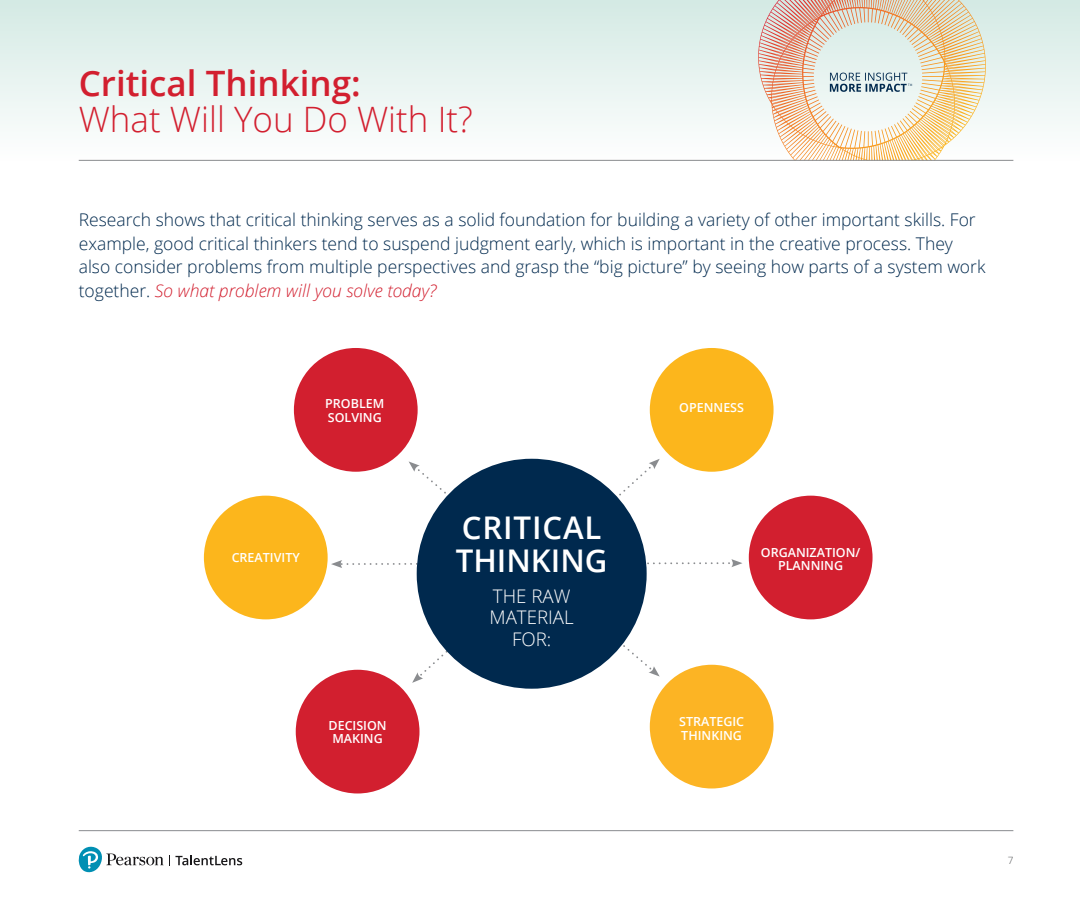
<style>
.page{position:relative;width:1080px;height:900px;background:#fff}
.page>*{position:absolute;margin:0;border:0;box-sizing:border-box;transform-origin:0 0}
.t1{font:300 35px/36.2px "Open Sans";color:#d21f2f}
.t2{font:600 31.25px/32.5px "Open Sans";letter-spacing:.015em;color:#fff}
.t3{font:300 18.75px/21.2px "Open Sans";color:#fff;text-align:center}
.t4{font:300 17.5px/23.8px "Open Sans";color:#00294e}
.t5{font:600 12.5px/13.8px "Open Sans";color:#fff;text-align:center}
.t6{font:300 10px "Open Sans";color:#57585a}
.s1{font-weight:600}
.s2{font-style:italic;color:#d21f2f}
</style>
<div class="page">
<svg style="left:0;top:0;width:1080px;height:161px"></svg>
<hr style="left:79px;top:160px;width:934px;height:1px;background:#8a8c8f">
<hr style="left:79px;top:830px;width:934px;height:1px;background:#8a8c8f">
<img style="left:758px;top:0;width:180px;height:152px">
<svg style="left:79px;top:847px;width:163px;height:25px"></svg>
<svg style="left:331px;top:559px;width:411px;height:9px"></svg>
<svg style="left:409px;top:461px;width:9px;height:11px"></svg>
<svg style="left:652px;top:666px;width:8px;height:11px"></svg>
<svg style="left:417px;top:465px;width:235px;height:213px"></svg>
<svg style="left:649px;top:459px;width:11px;height:10px"></svg>
<svg style="left:412px;top:672px;width:11px;height:11px"></svg>
<div style="left:417px;top:459px;width:230px;height:230px;background:#00294e;border-radius:50%"></div>
<div style="left:650px;top:348px;width:124px;height:124px;background:#fcb61c;border-radius:50%"></div>
<div style="left:294px;top:348px;width:124px;height:124px;background:#d21f2f;border-radius:50%"></div>
<div style="left:204px;top:496px;width:124px;height:123px;background:#fcb61c;border-radius:50%"></div>
<div style="left:296px;top:670px;width:124px;height:123px;background:#d21f2f;border-radius:50%"></div>
<div style="left:749px;top:496px;width:124px;height:123px;background:#d21f2f;border-radius:50%"></div>
<div style="left:650px;top:665px;width:124px;height:123px;background:#fcb424;border-radius:50%"></div>
<p class="t1" style="left:79px;top:64px;width:396px"><span class="s1">Critical Thinking:<br></span>What Will You Do With It?</p>
<p class="t4" style="left:79px;top:207px;width:908px">Research shows that critical thinking serves as a solid foundation for building a variety of other important skills. For example, good critical thinkers tend to suspend judgment early, which is important in the creative process. They also consider problems from multiple perspectives and grasp the “big picture” by seeing how parts of a system work together. <span class="s2">So what problem will you solve today?</span></p>
<p class="t5" style="left:325px;top:396px;width:61px;text-align:left">PROBLEM<br>SOLVING</p>
<p class="t5" style="left:232px;top:551px;width:70px">CREATIVITY</p>
<p class="t5" style="left:329px;top:718px;width:60px">DECISION<br>MAKING</p>
<p class="t2" style="left:456px;top:511px;width:153px">CRITICAL<br>THINKING</p>
<p class="t3" style="left:490px;top:585px;width:86px">THE RAW<br>MATERIAL<br>FOR:</p>
<p class="t5" style="left:679px;top:400px;width:66px">OPENNESS</p>
<p class="t5" style="left:761px;top:545px;width:101px">ORGANIZATION/<br>PLANNING</p>
<p class="t5" style="left:679px;top:714px;width:67px;text-align:left">STRATEGIC<br>THINKING</p>
<p class="t6" style="left:1008px;top:853px;width:7px">7</p>
</div>
